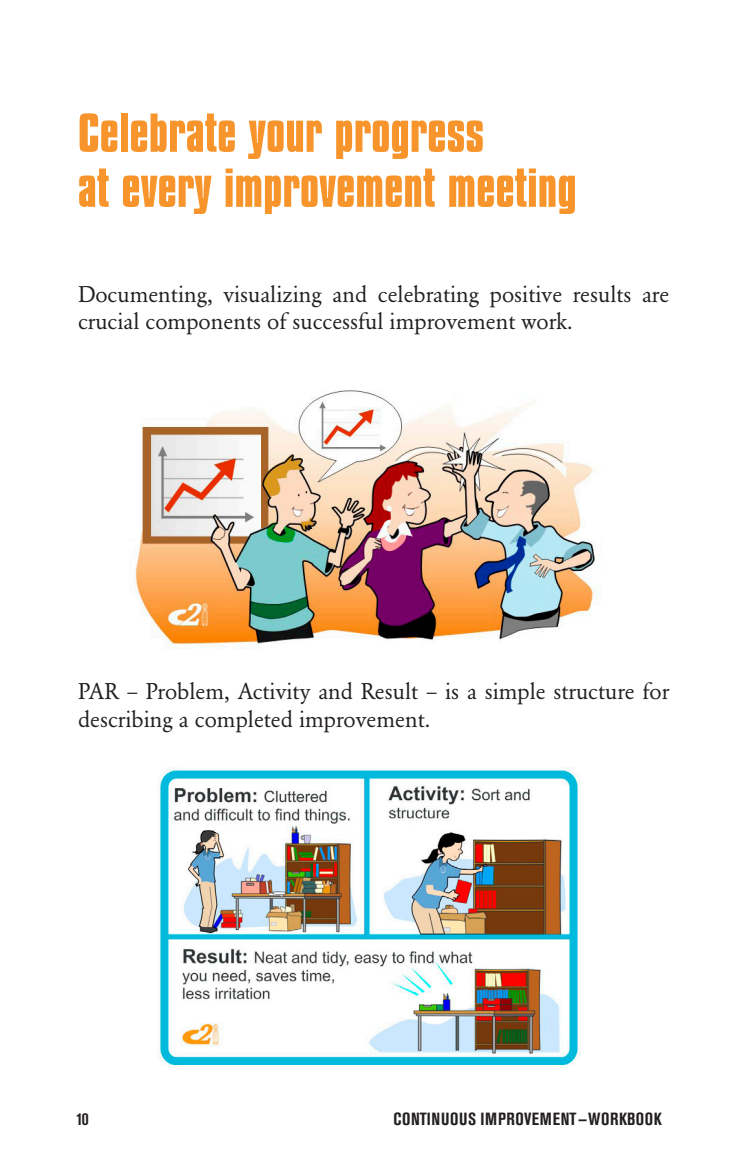
<style>
.page{position:relative;width:745px;height:1170px;background:#fff}
.page>*{position:absolute;margin:0;border:0;box-sizing:border-box;transform-origin:0 0}
.Rubrik_-_kapitel{font:57.5px/55px "Compacta Bld";letter-spacing:.01em;color:#f7952c}
.Brödtext_utan_indrag{font:22.5px/27.5px "Garamond BE";color:#231f20}
.t1{font:700 condensed 17.5px "Akzidenz Grotesk BE";letter-spacing:.035em;color:#231f20}
</style>
<div class="page">
<img style="left:133px;top:390px;width:466px;height:259px">
<img style="left:158px;top:767px;width:422px;height:299px">
<p class="Rubrik_-_kapitel" style="left:78px;top:110px;width:499px">Celebrate your progress<br>at every improvement meeting</p>
<p class="Brödtext_utan_indrag" style="left:78px;top:280px;width:592px">Documenting, visualizing and celebrating positive results are crucial components of successful improvement work.</p>
<p class="Brödtext_utan_indrag" style="left:78px;top:678px;width:592px">PAR – Problem, Activity and Result – is a simple structure for describing a completed improvement.</p>
<p class="t1" style="left:76px;top:1108px;width:14px">10</p>
<p class="t1" style="left:393px;top:1108px;width:270px">CONTINUOUS IMPROVEMENT — WORKBOOK</p>
</div>
